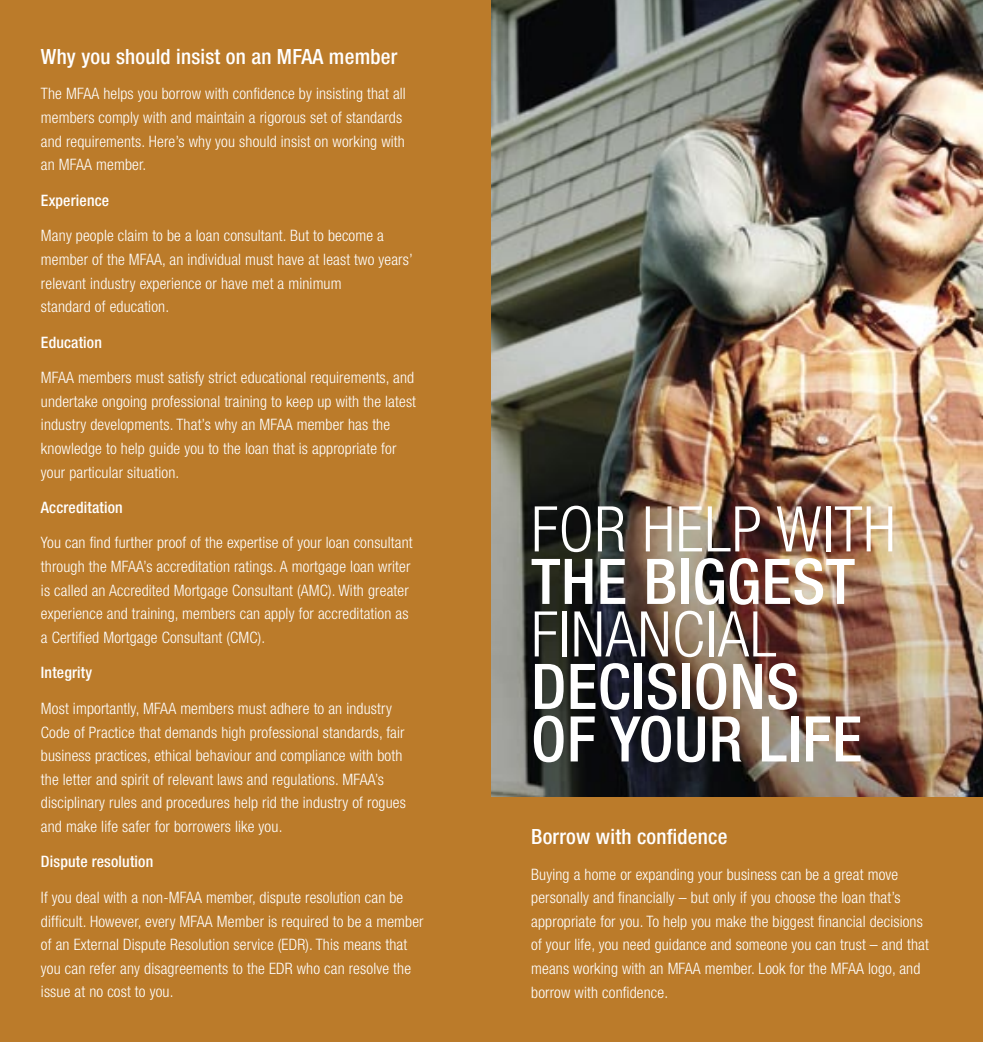
<style>
.page{position:relative;width:983px;height:1042px;background:#fff}
.page>*{position:absolute;margin:0;border:0;box-sizing:border-box;transform-origin:0 0}
.t1{font:500 condensed 63px/52.5px "Helvetica Neue";letter-spacing:.01em;color:#fff}
.t2{font:500 condensed 21px "Helvetica Neue";letter-spacing:.01em;color:#fff}
.t3{font:300 condensed 15.75px/23.6px "Helvetica Neue";letter-spacing:.01em;color:#fff}
.t4{font:500 condensed 15.75px "Helvetica Neue";letter-spacing:.01em;color:#fff}
.s1{font-weight:300}
</style>
<div class="page">
<div style="left:0;top:0;width:982px;height:1042px;background:#bb7b2a"></div>
<img style="left:491px;top:0;width:491px;height:796px">
<p class="t2" style="left:41px;top:44px;width:358px">Why you should insist on an MFAA member</p>
<p class="t3" style="left:41px;top:82px;width:366px">The MFAA helps you borrow with confidence by insisting that all members comply with and maintain a rigorous set of standards and requirements. Here’s why you should insist on working with an MFAA member.</p>
<p class="t4" style="left:41px;top:191px;width:70px">Experience</p>
<p class="t3" style="left:41px;top:224px;width:373px">Many people claim to be a loan consultant. But to become a member of the MFAA, an individual must have at least two years’ relevant industry experience or have met a minimum<br>standard of education.</p>
<p class="t4" style="left:41px;top:333px;width:63px">Education</p>
<p class="t3" style="left:41px;top:365px;width:376px">MFAA members must satisfy strict educational requirements, and undertake ongoing professional training to keep up with the latest industry developments. That’s why an MFAA member has the knowledge to help guide you to the loan that is appropriate for your particular situation.</p>
<p class="t4" style="left:41px;top:498px;width:83px">Accreditation</p>
<p class="t3" style="left:41px;top:531px;width:373px">You can find further proof of the expertise of your loan consultant through the MFAA’s accreditation ratings. A mortgage loan writer is called an Accredited Mortgage Consultant (AMC). With greater experience and training, members can apply for accreditation as a Certified Mortgage Consultant (CMC).</p>
<p class="t4" style="left:41px;top:663px;width:53px">Integrity</p>
<p class="t3" style="left:41px;top:696px;width:366px">Most importantly, MFAA members must adhere to an industry Code of Practice that demands high professional standards, fair business practices, ethical behaviour and compliance with both the letter and spirit of relevant laws and regulations. MFAA’s disciplinary rules and procedures help rid the industry of rogues and make life safer for borrowers like you.</p>
<p class="t4" style="left:41px;top:852px;width:114px">Dispute resolution</p>
<p class="t3" style="left:41px;top:885px;width:384px">If you deal with a non-MFAA member, dispute resolution can be difficult. However, every MFAA Member is required to be a member of an External Dispute Resolution service (EDR). This means that you can refer any disagreements to the EDR who can resolve the issue at no cost to you.</p>
<p class="t1" style="left:531px;top:502px;width:366px"><span class="s1">FOR HELP WITH<br></span>THE BIGGEST<br><span class="s1">FINANCIAL<br></span>DECISIONS<br>OF YOUR LIFE</p>
<p class="t2" style="left:531px;top:824px;width:198px">Borrow with confidence</p>
<p class="t3" style="left:531px;top:862px;width:399px">Buying a home or expanding your business can be a great move personally and financially – but only if you choose the loan that’s appropriate for you. To help you make the biggest financial decisions of your life, you need guidance and someone you can trust – and that means working with an MFAA member. Look for the MFAA logo, and borrow with confidence.</p>
</div>
